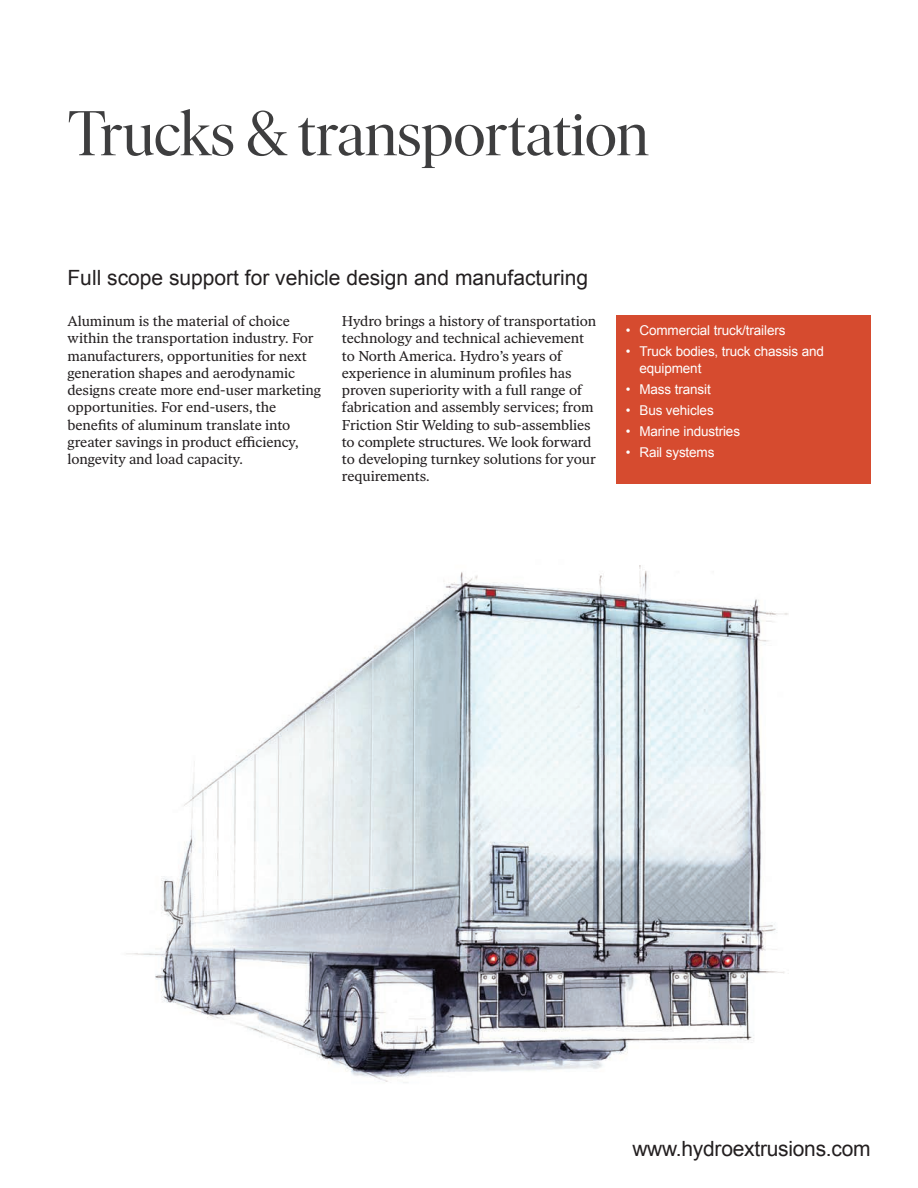
<style>
.page{position:relative;width:918px;height:1188px;background:#fff}
.page>*{position:absolute;margin:0;border:0;box-sizing:border-box;transform-origin:0 0}
.t1{font:63px "Ivar Display Hydro";letter-spacing:-.01em;color:#3e3e3f}
.t2{font:21px "Arial";color:#231f20}
.t3{font:14.25px/17.2px "Ivar Text Hydro";letter-spacing:-.005em;color:#231f20}
.t4{font:13.5px/16.5px "Arial";letter-spacing:-.01em;color:#fff}
</style>
<div class="page">
<img style="left:126px;top:565px;width:663px;height:518px">
<div style="left:616px;top:315px;width:255px;height:169px;background:#d64b2f"></div>
<p class="t1" style="left:68px;top:100px;width:583px">Trucks &amp; transportation</p>
<p class="t2" style="left:68px;top:264px;width:522px">Full scope support for vehicle design and manufacturing</p>
<p class="t3" style="left:68px;top:312px;width:255px">Aluminum is the material of choice within the transportation industry. For manufacturers, opportunities for next generation shapes and aerodynamic designs create more end-user marketing opportunities. For end-users, the benefits of aluminum translate into greater savings in product efficiency, longevity and load capacity.</p>
<p class="t3" style="left:342px;top:313px;width:256px">Hydro brings a history of transportation technology and technical achievement to North America. Hydro’s years of experience in aluminum profiles has proven superiority with a full range of fabrication and assembly services; from Friction Stir Welding to sub-assemblies to complete structures. We look forward to developing turnkey solutions for your requirements.</p>
<p class="t4" style="left:626px;top:323px;width:161px">• Commercial truck/trailers</p>
<p class="t4" style="left:639px;top:344px;width:186px;text-indent:-14px">• Truck bodies, truck chassis and equipment</p>
<p class="t4" style="left:626px;top:381px;width:86px">• Mass transit</p>
<p class="t4" style="left:626px;top:402px;width:89px">• Bus vehicles</p>
<p class="t4" style="left:626px;top:423px;width:116px">• Marine industries</p>
<p class="t4" style="left:626px;top:444px;width:90px">• Rail systems</p>
<p class="t2" style="left:632px;top:1135px;width:240px">www.hydroextrusions.com</p>
</div>
